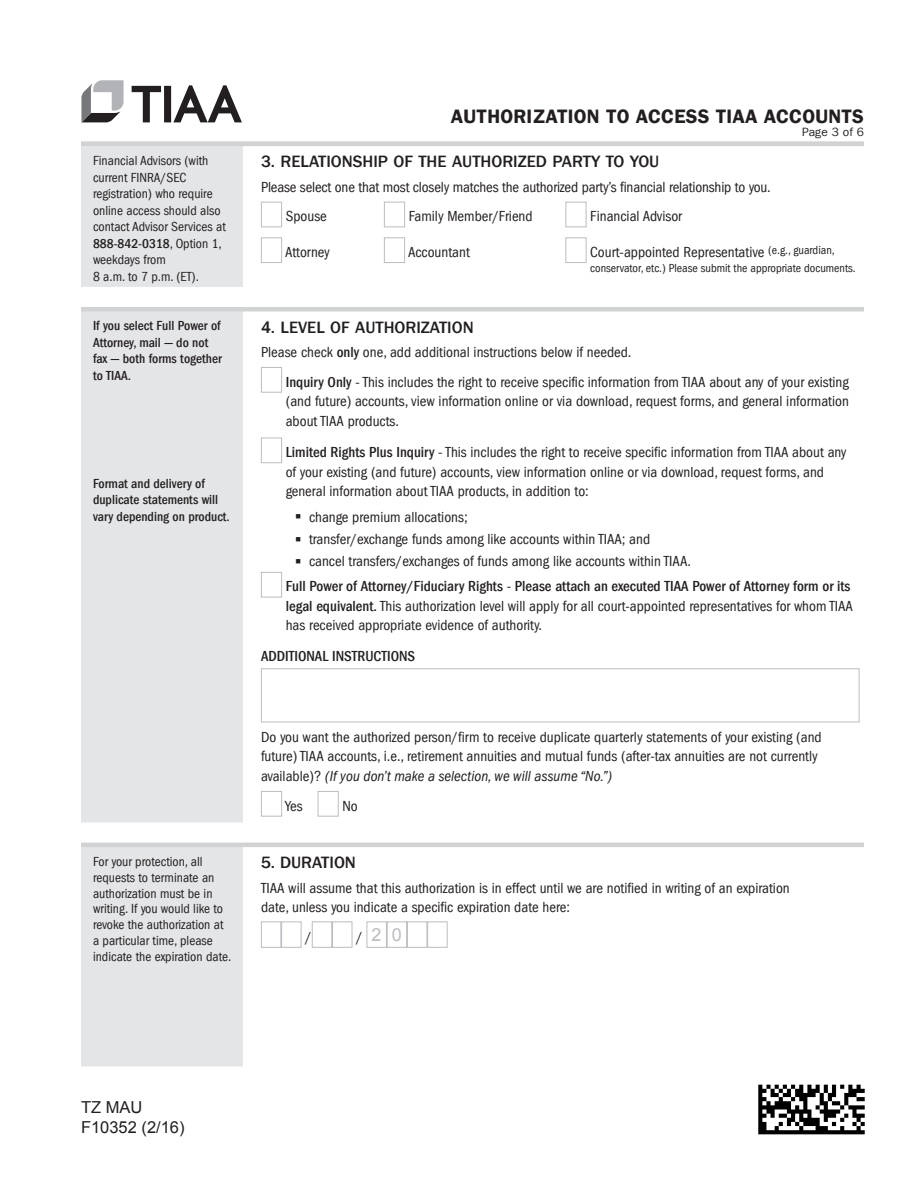
<style>
.page{position:relative;width:918px;height:1188px;background:#fff}
.page>*{position:absolute;margin:0;border:0;box-sizing:border-box;transform-origin:0 0}
.t1{font:19.5px "Franklin Gothic LT Com Dm";letter-spacing:.01em;color:#231f20}
.t2{font:18px "Arial";color:#bcbdc0}
.t3{font:500 16.5px "Franklin Gothic LT Com";color:#231f20}
.t4{font:16.5px/19.5px "Arial";color:#231f20}
.t5{font:condensed 15px/19.5px "Franklin Gothic LT Com";color:#231f20}
.t6{font:500 condensed 15px "Franklin Gothic LT Com";color:#231f20}
.t7{font:condensed 13.5px/16.5px "Franklin Gothic LT Com";color:#231f20}
.t8{font:500 condensed 13.5px/16.5px "Franklin Gothic LT Com";color:#231f20}
.t9{font:condensed 12px "Franklin Gothic LT Com";color:#231f20}
.t10{font:12px "Franklin Gothic LT Com";letter-spacing:.01em;color:#231f20}
.s1{font-weight:500}
.s2{font-style:italic}
.s3{font-family:"Franklin Gothic LT Com";font-stretch:condensed;font-size:15px;color:#231f20}
</style>
<div class="page">
<svg style="left:132px;top:85px;width:110px;height:37px"></svg>
<svg style="left:81px;top:80px;width:43px;height:43px"></svg>
<div style="left:81px;top:146px;width:162px;height:920px;background:#e4e5e7"></div>
<hr style="left:81px;top:142px;width:162px;height:4px;background:#d1d2d4">
<hr style="left:243px;top:142px;width:621px;height:4px;background:#d1d2d4">
<hr style="left:81px;top:307px;width:162px;height:4px;background:#d1d2d4">
<hr style="left:243px;top:307px;width:621px;height:4px;background:#d1d2d4">
<hr style="left:81px;top:843px;width:162px;height:4px;background:#d1d2d4">
<hr style="left:243px;top:843px;width:621px;height:4px;background:#d1d2d4">
<div style="left:261px;top:202px;width:21px;height:25px;background:#fff;border:1px solid #bcbdc0"></div>
<div style="left:384px;top:202px;width:21px;height:25px;background:#fff;border:1px solid #bcbdc0"></div>
<div style="left:566px;top:202px;width:20px;height:25px;background:#fff;border:1px solid #bcbdc0"></div>
<div style="left:261px;top:237px;width:21px;height:26px;background:#fff;border:1px solid #bcbdc0"></div>
<div style="left:384px;top:237px;width:21px;height:26px;background:#fff;border:1px solid #bcbdc0"></div>
<div style="left:566px;top:237px;width:20px;height:26px;background:#fff;border:1px solid #bcbdc0"></div>
<div style="left:261px;top:367px;width:21px;height:26px;background:#fff;border:1px solid #bcbdc0"></div>
<div style="left:261px;top:438px;width:21px;height:25px;background:#fff;border:1px solid #bcbdc0"></div>
<div style="left:261px;top:572px;width:21px;height:25px;background:#fff;border:1px solid #bcbdc0"></div>
<div style="left:261px;top:668px;width:599px;height:54px;border:1px solid #bcbdc0"></div>
<div style="left:261px;top:791px;width:21px;height:26px;background:#fff;border:1px solid #bcbdc0"></div>
<div style="left:318px;top:791px;width:21px;height:26px;background:#fff;border:1px solid #bcbdc0"></div>
<div style="left:261px;top:921px;width:20px;height:27px;border:1px solid #bcbdc0"></div>
<div style="left:281px;top:921px;width:21px;height:27px;border:1px solid #bcbdc0"></div>
<div style="left:312px;top:921px;width:20px;height:27px;border:1px solid #bcbdc0"></div>
<div style="left:332px;top:921px;width:20px;height:27px;border:1px solid #bcbdc0"></div>
<div style="left:367px;top:921px;width:20px;height:27px;border:1px solid #bcbdc0"></div>
<div style="left:387px;top:921px;width:20px;height:27px;border:1px solid #bcbdc0"></div>
<div style="left:407px;top:921px;width:20px;height:27px;border:1px solid #bcbdc0"></div>
<div style="left:427px;top:921px;width:21px;height:27px;border:1px solid #bcbdc0"></div>
<img style="left:758px;top:1084px;width:107px;height:51px">
<h1 class="t1" style="left:451px;top:105px;width:415px">AUTHORIZATION TO ACCESS TIAA ACCOUNTS</h1>
<p class="t10" style="left:802px;top:125px;width:63px">Page 3 of 6</p>
<p class="t7" style="left:93px;top:153px;width:134px">Financial Advisors (with current FINRA/SEC registration) who require online access should also contact Advisor Services at<br><span class="s1">888-842-0318</span>, Option 1, weekdays from<br>8 a.m. to 7 p.m. (ET).</p>
<p class="t3" style="left:261px;top:152px;width:400px">3. RELATIONSHIP OF THE AUTHORIZED PARTY TO YOU</p>
<p class="t5" style="left:286px;top:172px;width:487px;line-height:29.7px;text-indent:-25px">Please select one that most closely matches the authorized party’s financial relationship to you.<br>Spouse</p>
<p class="t5" style="left:409px;top:207px;width:125px">Family Member/Friend</p>
<p class="t5" style="left:590px;top:207px;width:93px">Financial Advisor</p>
<p class="t5" style="left:285px;top:242px;width:46px">Attorney</p>
<p class="t5" style="left:408px;top:242px;width:63px">Accountant</p>
<p class="t5" style="left:590px;top:242px;width:246px">Court-appointed Representative <sup>(e.g.,</sup> <sup>guardian,</sup></p>
<p class="t9" style="left:590px;top:261px;width:267px">conservator, etc.) Please submit the appropriate documents.</p>
<p class="t8" style="left:93px;top:318px;width:130px">If you select Full Power of<br>Attorney, mail — do not fax — both forms together to TIAA.</p>
<p class="t8" style="left:93px;top:475px;width:138px">Format and delivery of duplicate statements will vary depending on product.</p>
<p class="t3" style="left:261px;top:317px;width:214px">4. LEVEL OF AUTHORIZATION</p>
<p class="t5" style="left:286px;top:337px;width:565px;line-height:29.7px;text-indent:-25px">Please check <span class="s1">only</span> one, add additional instructions below if needed.<br><span class="s1">Inquiry Only</span> - This includes the right to receive specific information from TIAA about any of your existing</p>
<p class="t5" style="left:286px;top:392px;width:565px">(and future) accounts, view information online or via download, request forms, and general information about TIAA products.</p>
<p class="t5" style="left:286px;top:443px;width:562px"><span class="s1">Limited Rights Plus Inquiry</span> - This includes the right to receive specific information from TIAA about any of your existing (and future) accounts, view information online or via download, request forms, and general information about TIAA products, in addition to:</p>
<p class="t5" style="left:309px;top:506px;width:384px;line-height:22.2px">change premium allocations;<br>transfer/exchange funds among like accounts within TIAA; and<br>cancel transfers/exchanges of funds among like accounts within TIAA.</p>
<p class="t5" style="left:286px;top:577px;width:569px"><span class="s1">Full Power of Attorney/Fiduciary Rights</span> - <span class="s1">Please attach an executed TIAA Power of Attorney form or its legal equivalent.</span> This authorization level will apply for all court-appointed representatives for whom TIAA has received appropriate evidence of authority.</p>
<p class="t6" style="left:261px;top:647px;width:156px">ADDITIONAL INSTRUCTIONS</p>
<p class="t5" style="left:261px;top:727px;width:562px">Do you want the authorized person/firm to receive duplicate quarterly statements of your existing (and future) TIAA accounts, i.e., retirement annuities and mutual funds (after-tax annuities are not currently available)? <span class="s2">(If you don’t make a selection, we will assume “No.”)</span></p>
<p class="t5" style="left:285px;top:796px;width:19px">Yes</p>
<p class="t5" style="left:342px;top:796px;width:17px">No</p>
<p class="t7" style="left:93px;top:854px;width:140px;line-height:15.8px">For your protection, all requests to terminate an authorization must be in writing. If you would like to revoke the authorization at a particular time, please indicate the expiration date.</p>
<p class="t3" style="left:261px;top:853px;width:97px">5. DURATION</p>
<p class="t5" style="left:261px;top:878px;width:530px">TIAA will assume that this authorization is in effect until we are notified in writing of an expiration date, unless you indicate a specific expiration date here:</p>
<p class="t5" style="left:305px;top:927px;width:8px">/</p>
<p class="t2" style="left:356px;top:923px;width:47px"><span class="s3">/</span> 2 0</p>
<p class="t4" style="left:81px;top:1098px;width:105px">TZ MAU<br>F10352 (2/16)</p>
</div>
